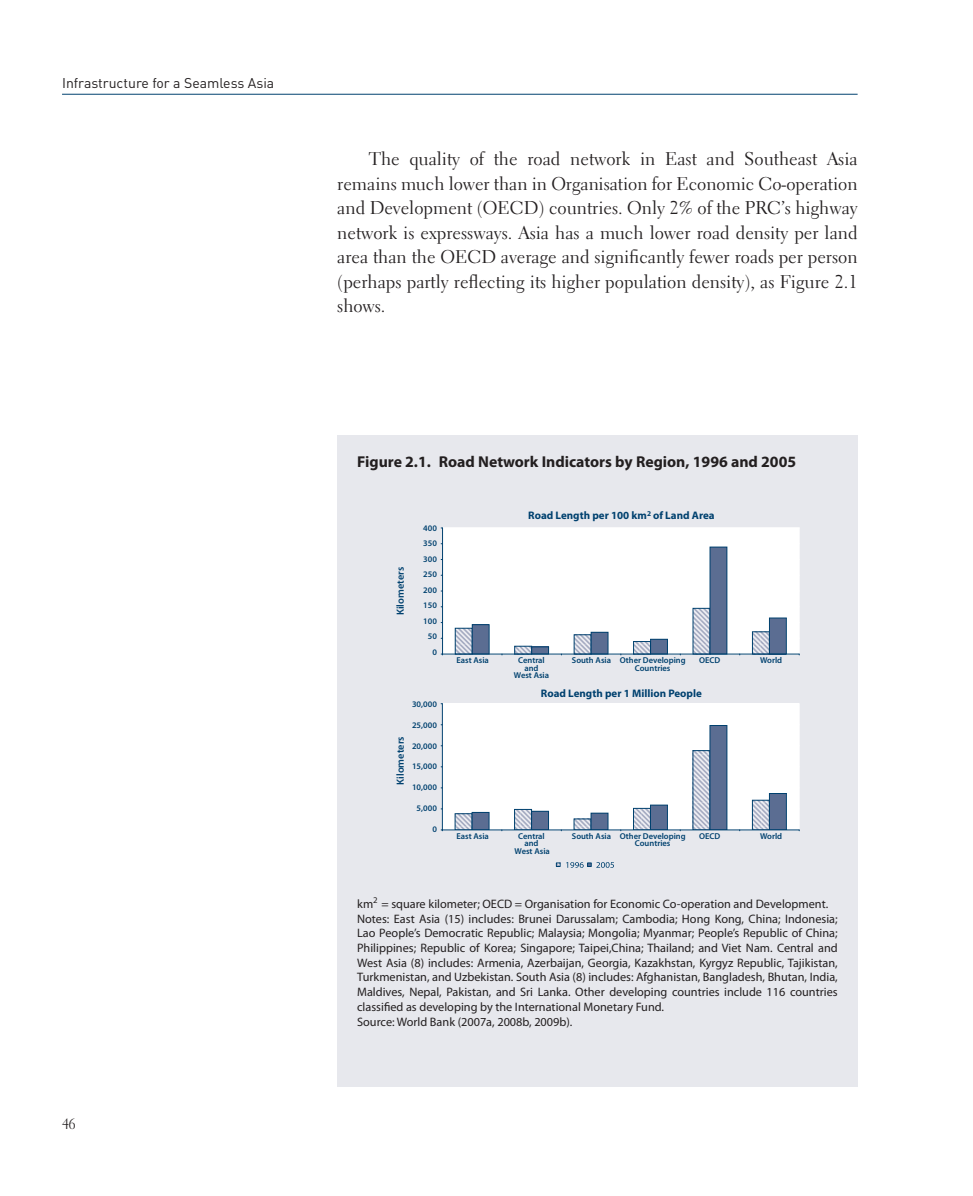
<style>
.page{position:relative;width:973px;height:1196px;background:#fff}
.page>*{position:absolute;margin:0;border:0;box-sizing:border-box;transform-origin:0 0}
.t1{font:18.38px/24.5px "Electra LT Std";color:#231f20;text-align:justify}
.t2{font:700 15.75px "Myriad Pro";color:#231f20}
.t3{font:14.88px "Electra LT Std Display";color:#231f20}
.t4{font:14px "DIN Pro";color:#231f20}
.t5{font:12.25px/14.7px "Myriad Pro";color:#231f20}
.t6{font:700 11.03px "Myriad Pro";color:#00416f}
.t7{font:600 10.33px "Myriad Pro";color:#00416f}
.t8{font:600 8.58px/15.6px "Myriad Pro";color:#00416f;text-align:center}
</style>
<div class="page">
<hr style="left:62px;top:94px;width:795px;height:1px;background:#00416f">
<div style="left:337px;top:435px;width:520px;height:651px;background:#e7e8ed"></div>
<div style="left:442px;top:528px;width:357px;height:126px;background:#fff"></div>
<div style="left:442px;top:527px;width:357px;height:127px;border:1px solid #fff"></div>
<svg style="left:457px;top:630px;width:13px;height:22px"></svg>
<div style="left:455px;top:628px;width:17px;height:26px;border:1px solid #00416f"></div>
<svg style="left:516px;top:648px;width:14px;height:4px"></svg>
<div style="left:514px;top:646px;width:18px;height:8px;border:1px solid #00416f"></div>
<svg style="left:575px;top:636px;width:14px;height:16px"></svg>
<div style="left:573px;top:634px;width:18px;height:20px;border:1px solid #00416f"></div>
<svg style="left:635px;top:643px;width:13px;height:9px"></svg>
<div style="left:633px;top:641px;width:17px;height:13px;border:1px solid #00416f"></div>
<svg style="left:694px;top:610px;width:14px;height:42px"></svg>
<svg style="left:754px;top:633px;width:13px;height:19px"></svg>
<div style="left:752px;top:631px;width:17px;height:23px;border:1px solid #00416f"></div>
<div style="left:472px;top:624px;width:17px;height:30px;background:#5b6d92"></div>
<div style="left:472px;top:624px;width:17px;height:30px;border:1px solid #00416f"></div>
<div style="left:531px;top:647px;width:17px;height:7px;background:#5b6d92"></div>
<div style="left:531px;top:646px;width:17px;height:8px;border:1px solid #00416f"></div>
<div style="left:591px;top:632px;width:17px;height:22px;background:#5b6d92"></div>
<div style="left:590px;top:632px;width:18px;height:22px;border:1px solid #00416f"></div>
<div style="left:650px;top:639px;width:17px;height:15px;background:#5b6d92"></div>
<div style="left:650px;top:639px;width:17px;height:15px;border:1px solid #00416f"></div>
<div style="left:710px;top:547px;width:16px;height:107px;background:#5b6d92"></div>
<div style="left:709px;top:547px;width:18px;height:107px;border:1px solid #00416f"></div>
<div style="left:769px;top:618px;width:17px;height:36px;background:#5b6d92"></div>
<div style="left:769px;top:617px;width:17px;height:37px;border:1px solid #00416f"></div>
<hr style="left:442px;top:528px;width:1px;height:126px;background:#00416f">
<hr style="left:442px;top:654px;width:357px;height:1px;background:#00416f">
<div style="left:442px;top:703px;width:357px;height:127px;background:#fff"></div>
<svg style="left:456px;top:815px;width:14px;height:13px"></svg>
<div style="left:454px;top:813px;width:18px;height:17px;border:1px solid #00416f"></div>
<svg style="left:516px;top:811px;width:13px;height:17px"></svg>
<div style="left:514px;top:809px;width:17px;height:21px;border:1px solid #00416f"></div>
<svg style="left:575px;top:820px;width:14px;height:8px"></svg>
<svg style="left:635px;top:810px;width:13px;height:18px"></svg>
<div style="left:633px;top:808px;width:17px;height:22px;border:1px solid #00416f"></div>
<svg style="left:694px;top:752px;width:14px;height:76px"></svg>
<svg style="left:754px;top:802px;width:13px;height:26px"></svg>
<div style="left:752px;top:800px;width:17px;height:30px;border:1px solid #00416f"></div>
<div style="left:472px;top:812px;width:17px;height:18px;background:#5b6d92"></div>
<div style="left:471px;top:812px;width:18px;height:18px;border:1px solid #00416f"></div>
<div style="left:531px;top:811px;width:17px;height:19px;background:#5b6d92"></div>
<div style="left:531px;top:811px;width:17px;height:19px;border:1px solid #00416f"></div>
<div style="left:591px;top:813px;width:17px;height:17px;background:#5b6d92"></div>
<div style="left:590px;top:813px;width:18px;height:17px;border:1px solid #00416f"></div>
<div style="left:650px;top:805px;width:17px;height:25px;background:#5b6d92"></div>
<div style="left:650px;top:804px;width:17px;height:26px;border:1px solid #00416f"></div>
<div style="left:709px;top:725px;width:17px;height:105px;background:#5b6d92"></div>
<div style="left:709px;top:725px;width:18px;height:105px;border:1px solid #00416f"></div>
<div style="left:769px;top:793px;width:17px;height:37px;background:#5b6d92"></div>
<div style="left:769px;top:793px;width:17px;height:37px;border:1px solid #00416f"></div>
<hr style="left:442px;top:703px;width:1px;height:127px;background:#00416f">
<hr style="left:442px;top:829px;width:357px;height:1px;background:#00416f">
<svg style="left:556px;top:862px;width:4px;height:4px"></svg>
<svg style="left:566px;top:862px;width:48px;height:6px"></svg>
<p class="t4" style="left:62px;top:78px;width:214px">Infrastructure for a Seamless Asia</p>
<p class="t3" style="left:62px;top:1114px;width:15px">46</p>
<p class="t1" style="left:337px;top:148px;width:522px;text-indent:31px">The quality of the road network in East and Southeast Asia remains much lower than in Organisation for Economic Co-operation and Development (OECD) countries. Only 2% of the PRC’s highway network is expressways. Asia has a much lower road density per land area than the OECD average and significantly fewer roads per person (perhaps partly reflecting its higher population density), as Figure 2.1 shows.</p>
<p class="t2" style="left:357px;top:455px;width:440px">Figure 2.1. Road Network Indicators by Region, 1996 and 2005</p>
<p class="t7" style="left:396px;top:615px;width:50px;rotate:-90deg">Kilometers</p>
<p class="t8" style="left:423px;top:520px;width:15px;text-align:right">400<br>350<br>300<br>250<br>200<br>150<br>100<br>50<br>0</p>
<p class="t7" style="left:396px;top:784px;width:50px;rotate:-90deg">Kilometers</p>
<p class="t8" style="left:412px;top:697px;width:26px">30,000</p>
<p class="t8" style="left:412px;top:718px;width:26px">25,000</p>
<p class="t8" style="left:412px;top:738px;width:26px">20,000</p>
<p class="t8" style="left:412px;top:759px;width:26px">15,000</p>
<p class="t8" style="left:412px;top:780px;width:26px">10,000</p>
<p class="t8" style="left:416px;top:800px;width:22px">5,000</p>
<p class="t8" style="left:432px;top:821px;width:6px">0</p>
<p class="t6" style="left:528px;top:511px;width:188px">Road Length per 100 km<sup>2</sup> of Land Area</p>
<p class="t8" style="left:456px;top:653px;width:34px">East Asia</p>
<p class="t8" style="left:514px;top:657px;width:37px;line-height:7.4px">Central and<br>West Asia</p>
<p class="t8" style="left:635px;top:657px;width:52px;line-height:7.4px;text-align:left;text-indent:-63px">South Asia Other Developing<br>Countries</p>
<p class="t8" style="left:699px;top:653px;width:23px">OECD</p>
<p class="t8" style="left:760px;top:653px;width:24px">World</p>
<p class="t6" style="left:541px;top:688px;width:162px">Road Length per 1 Million People</p>
<p class="t8" style="left:456px;top:829px;width:34px">East Asia</p>
<p class="t8" style="left:514px;top:833px;width:37px;line-height:7.4px">Central and<br>West Asia</p>
<p class="t8" style="left:635px;top:833px;width:52px;line-height:7.4px;text-align:left;text-indent:-63px">South Asia Other Developing<br>Countries</p>
<p class="t8" style="left:699px;top:829px;width:23px">OECD</p>
<p class="t8" style="left:760px;top:829px;width:24px">World</p>
<p class="t5" style="left:357px;top:897px;width:482px">km<sup>2</sup> = square kilometer; OECD = Organisation for Economic Co-operation and Development.<br>Notes: East Asia (15) includes: Brunei Darussalam; Cambodia; Hong Kong, China; Indonesia; Lao People’s Democratic Republic; Malaysia; Mongolia; Myanmar; People’s Republic of China; Philippines; Republic of Korea; Singapore; Taipei,China; Thailand; and Viet Nam. Central and West Asia (8) includes: Armenia, Azerbaijan, Georgia, Kazakhstan, Kyrgyz Republic, Tajikistan, Turkmenistan, and Uzbekistan. South Asia (8) includes: Afghanistan, Bangladesh, Bhutan, India, Maldives, Nepal, Pakistan, and Sri Lanka. Other developing countries include 116 countries classified as developing by the International Monetary Fund.<br>Source: World Bank (2007a, 2008b, 2009b).</p>
</div>
